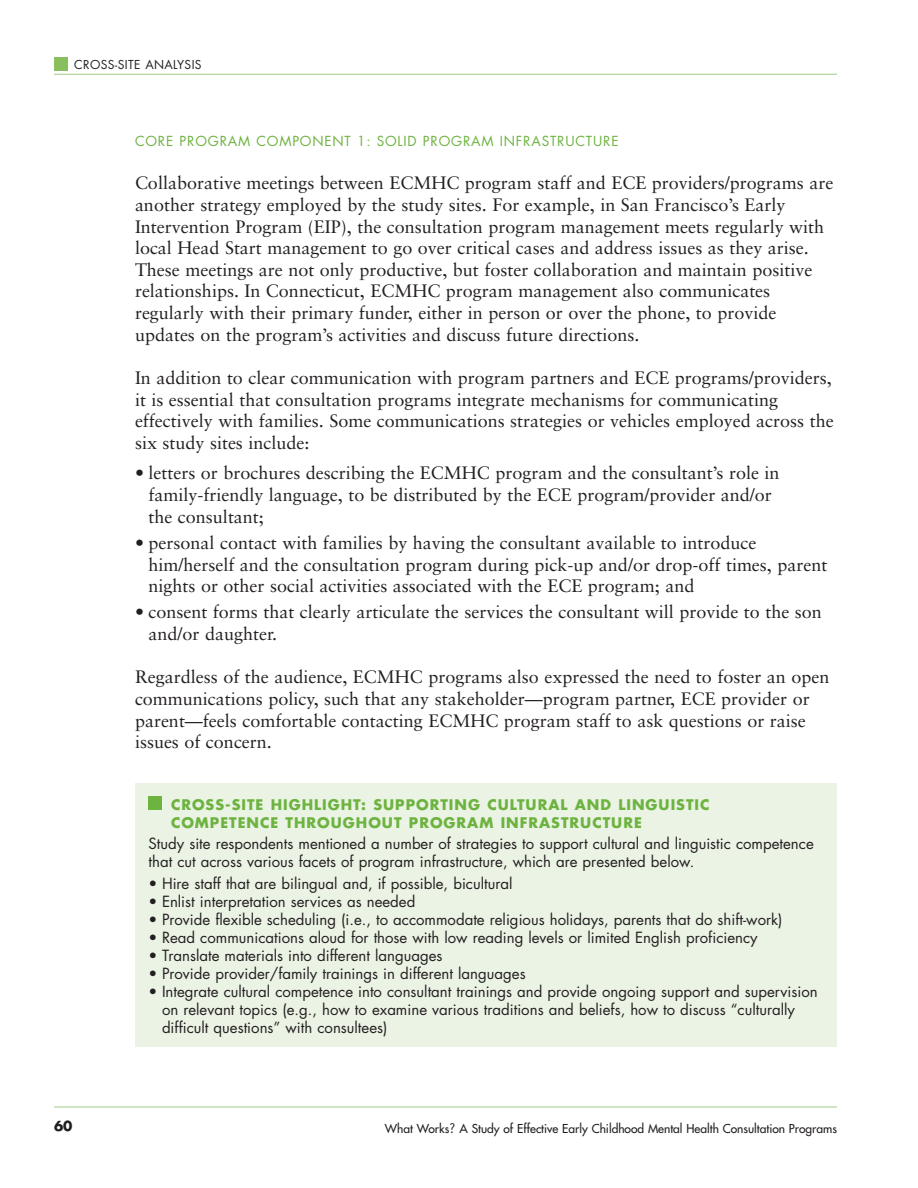
<style>
.page{position:relative;width:918px;height:1188px;background:#fff}
.page>*{position:absolute;margin:0;border:0;box-sizing:border-box;transform-origin:0 0}
.t1{font:18px/21.6px "Sabon";color:#231f20}
.t2{font:15px/18px "Futura";color:#231f20}
.t3{font:700 14.25px/18px "Futura";letter-spacing:.07em;color:#6db33f}
.t4{font:13.5px "Futura";letter-spacing:.06em;color:#6db33f}
.t5{font:700 13.5px "Futura";color:#231f20}
.t6{font:12px "Futura";color:#231f20}
.t7{font:12px "Futura";letter-spacing:.03em;color:#231f20}
.s1{font-family:"Trade Gothic";font-size:13.5px}
</style>
<div class="page">
<hr style="left:54px;top:74px;width:783px;height:1px;background:#a3cb84">
<hr style="left:54px;top:1107px;width:783px;height:1px;background:#a3cb84">
<div style="left:54px;top:57px;width:14px;height:14px;background:#89bf5f"></div>
<div style="left:135px;top:783px;width:702px;height:263px;background:#ebf3e5"></div>
<div style="left:148px;top:796px;width:14px;height:14px;background:#6db33f"></div>
<p class="t7" style="left:74px;top:59px;width:129px">CROSS-SITE ANALYSIS</p>
<p class="t4" style="left:135px;top:135px;width:485px">CORE PROGRAM COMPONENT 1: SOLID PROGRAM INFRASTRUCTURE</p>
<p class="t1" style="left:135px;top:174px;width:700px">Collaborative meetings between ECMHC program staff and ECE providers/programs are another strategy employed by the study sites. For example, in San Francisco’s Early Intervention Program (EIP), the consultation program management meets regularly with local Head Start management to go over critical cases and address issues as they arise.<br>These meetings are not only productive, but foster collaboration and maintain positive relationships. In Connecticut, ECMHC program management also communicates regularly with their primary funder, either in person or over the phone, to provide updates on the program’s activities and discuss future directions.</p>
<p class="t1" style="left:135px;top:368px;width:700px">In addition to clear communication with program partners and ECE programs/providers, it is essential that consultation programs integrate mechanisms for communicating effectively with families. Some communications strategies or vehicles employed across the six study sites include:</p>
<p class="t1" style="left:148px;top:464px;width:633px;text-indent:-14px">• letters or brochures describing the ECMHC program and the consultant’s role in family-friendly language, to be distributed by the ECE program/provider and/or the consultant;</p>
<p class="t1" style="left:148px;top:533px;width:680px;text-indent:-14px">• personal contact with families by having the consultant available to introduce him/herself and the consultation program during pick-up and/or drop-off times, parent nights or other social activities associated with the ECE program; and</p>
<p class="t1" style="left:148px;top:603px;width:675px;text-indent:-14px">• consent forms that clearly articulate the services the consultant will provide to the son and/or daughter.</p>
<p class="t1" style="left:135px;top:668px;width:696px">Regardless of the audience, ECMHC programs also expressed the need to foster an open communications policy, such that any stakeholder—program partner, ECE provider or parent—feels comfortable contacting ECMHC program staff to ask questions or raise issues of concern.</p>
<p class="t3" style="left:171px;top:797px;width:540px">CROSS-SITE HIGHLIGHT: SUPPORTING CULTURAL AND LINGUISTIC<br>COMPETENCE THROUGHOUT PROGRAM INFRASTRUCTURE</p>
<p class="t2" style="left:148px;top:836px;width:667px">Study site respondents mentioned a number of strategies to support cultural and linguistic competence that cut across various facets of program infrastructure, which are presented below.</p>
<p class="t2" style="left:148px;top:876px;width:366px">• Hire staff that are bilingual and, if possible, bicultural</p>
<p class="t2" style="left:148px;top:894px;width:268px">• Enlist interpretation services as needed</p>
<p class="t2" style="left:148px;top:912px;width:635px">• Provide flexible scheduling (i.e., to accommodate religious holidays, parents that do shift-work)</p>
<p class="t2" style="left:148px;top:930px;width:611px">• Read communications aloud for those with low reading levels or limited English proficiency</p>
<p class="t2" style="left:148px;top:948px;width:296px">• Translate materials into different languages</p>
<p class="t2" style="left:148px;top:966px;width:379px">• Provide provider/family trainings in different languages</p>
<p class="t2" style="left:162px;top:984px;width:657px;text-indent:-14px">• Integrate cultural competence into consultant trainings and provide ongoing support and supervision on relevant topics (e.g., how to examine various traditions and beliefs, how to discuss “culturally difficult questions” with consultees)</p>
<p class="t5" style="left:54px;top:1119px;width:20px">60</p>
<p class="t6" style="left:385px;top:1122px;width:454px">What Works<span class="s1">?</span> A Study of Effective Early Childhood Mental Health Consultation Programs</p>
</div>
